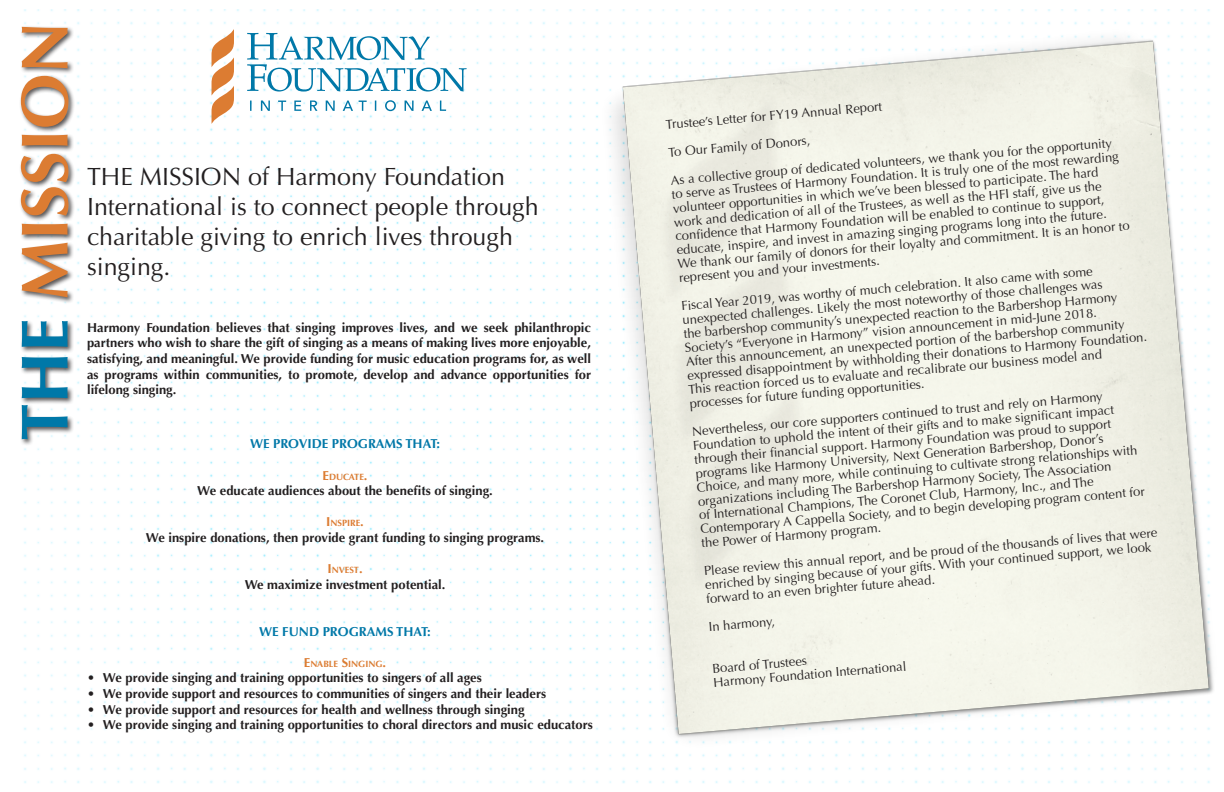
<style>
.page{position:relative;width:1224px;height:792px;background:#fff}
.page>*{position:absolute;margin:0;border:0;box-sizing:border-box;transform-origin:0 0}
.t1{font:700 66.8px "Optima";color:#dc7c32}
.t2{font:25px/30px "Optima";color:#231f20}
.t3{font:13px/14px "Optima";color:#231f20}
.t4{font:700 13px/15.6px "Optima";color:#231f20;text-align:justify}
.t5{font:700 13px "Optima";color:#0078a8}
.t6{font:700 9.1px "Optima";color:#dc7c32}
.s1{color:#0078a8}
.s2{font-size:13px}
</style>
<div class="page">
<img style="left:24px;top:9px;width:1186px;height:774px">
<div style="left:82px;top:160px;width:461px;height:127px;background:#fff"></div>
<div style="left:19px;top:25px;width:57px;height:421px;background:#231f20;opacity:.75"></div>
<svg style="left:247px;top:33px;width:220px;height:59px"></svg>
<svg style="left:212px;top:29px;width:22px;height:95px"></svg>
<svg style="left:250px;top:100px;width:196px;height:11px"></svg>
<img style="left:571px;top:9px;width:643px;height:770px">
<p class="t1" style="left:6px;top:441px;width:421px;rotate:-90deg"><span class="s1">THE</span> MISSION</p>
<p class="t2" style="left:87px;top:161px;width:453px">THE MISSION of Harmony Foundation<br>International is to connect people through charitable giving to enrich lives through singing.</p>
<p class="t4" style="left:87px;top:320px;width:506px">Harmony Foundation believes that singing improves lives, and we seek philanthropic partners who wish to share the gift of singing as a means of making lives more enjoyable, satisfying, and meaningful. We provide funding for music education programs for, as well as programs within communities, to promote, develop and advance opportunities for lifelong singing.</p>
<p class="t5" style="left:250px;top:436px;width:191px">WE PROVIDE PROGRAMS THAT:</p>
<p class="t6" style="left:323px;top:471px;width:46px"><span class="s2">E</span>DUCATE<span class="s2">.</span></p>
<p class="t4" style="left:197px;top:483px;width:297px">We educate audiences about the benefits of singing.</p>
<p class="t6" style="left:326px;top:518px;width:39px"><span class="s2">I</span>NSPI RE<span class="s2">.</span></p>
<p class="t4" style="left:146px;top:530px;width:400px">We inspire donations, then provide grant funding to singing programs.</p>
<p class="t6" style="left:327px;top:565px;width:37px"><span class="s2">I</span>NVEST<span class="s2">.</span></p>
<p class="t4" style="left:245px;top:577px;width:202px">We maximize investment potential.</p>
<p class="t5" style="left:259px;top:624px;width:173px">WE FUND PROGRAMS THAT:</p>
<p class="t6" style="left:304px;top:658px;width:84px"><span class="s2">E</span>NABLE <span class="s2">S</span>INGING<span class="s2">.</span></p>
<p class="t4" style="left:87px;top:670px;width:396px">• We provide singing and training opportunities to singers of all ages</p>
<p class="t4" style="left:87px;top:686px;width:461px">• We provide support and resources to communities of singers and their leaders</p>
<p class="t4" style="left:87px;top:701px;width:439px">• We provide support and resources for health and wellness through singing</p>
<p class="t4" style="left:87px;top:717px;width:507px">• We provide singing and training opportunities to choral directors and music educators</p>
<p class="t3" style="left:665px;top:118px;width:218px;rotate:-5deg">Trustee’s Letter for FY19 Annual Report</p>
<p class="t3" style="left:668px;top:146px;width:144px;rotate:-5deg">To Our Family of Donors,</p>
<p class="t3" style="left:670px;top:174px;width:455px;rotate:-5deg">As a collective group of dedicated volunteers, we thank you for the opportunity to serve as Trustees of Harmony Foundation. It is truly one of the most rewarding volunteer opportunities in which we’ve been blessed to participate. The hard work and dedication of all of the Trustees, as well as the HFI staff, give us the confi dence that Harmony Foundation will be enabled to continue to support, educate, inspire, and invest in amazing singing programs long into the future.<br>We thank our family of donors for their loyalty and commitment. It is an honor to represent you and your investments.</p>
<p class="t3" style="left:681px;top:299px;width:463px;rotate:-5deg">Fiscal Year 2019, was worthy of much celebration. It also came with some unexpected challenges. Likely the most noteworthy of those challenges was<br>the barbershop community’s unexpected reaction to the Barbershop Harmony Society’s “Everyone in Harmony” vision announcement in mid-June 2018.<br>After this announcement, an unexpected portion of the barbershop community expressed disappointment by withholding their donations to Harmony Foundation.<br>This reaction forced us to evaluate and recalibrate our business model and processes for future funding opportunities.</p>
<p class="t3" style="left:691px;top:425px;width:447px;rotate:-5deg">Nevertheless, our core supporters continued to trust and rely on Harmony Foundation to uphold the intent of their gifts and to make signifi cant impact through their fi nancial support. Harmony Foundation was proud to support programs like Harmony University, Next Generation Barbershop, Donor’s Choice, and many more, while continuing to cultivate strong relationships with organizations including The Barbershop Harmony Society, The Association<br>of International Champions, The Coronet Club, Harmony, Inc., and The Contemporary A Cappella Society, and to begin developing program content for the Power of Harmony program.</p>
<p class="t3" style="left:703px;top:565px;width:456px;rotate:-5deg">Please review this annual report, and be proud of the thousands of lives that were enriched by singing because of your gifts. With your continued support, we look forward to an even brighter future ahead.</p>
<p class="t3" style="left:708px;top:620px;width:68px;rotate:-5deg">In harmony,</p>
<p class="t3" style="left:712px;top:662px;width:96px;rotate:-5deg">Board of Trustees</p>
<p class="t3" style="left:713px;top:676px;width:195px;rotate:-5deg">Harmony Foundation International</p>
</div>
